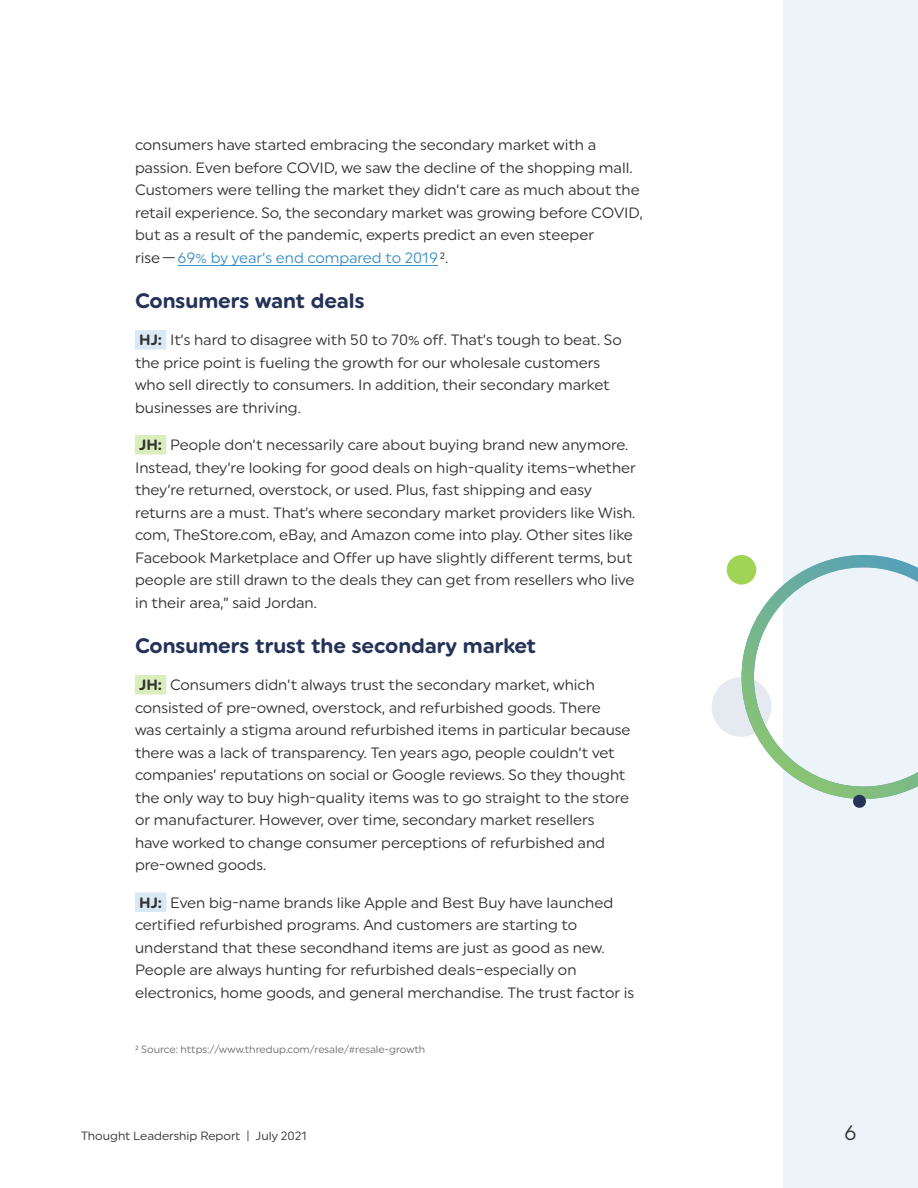
<style>
.page{position:relative;width:918px;height:1188px;background:#fff}
.page>*{position:absolute;margin:0;border:0;box-sizing:border-box;transform-origin:0 0}
.t1{font:700 21px "Uniform Rounded";color:#263359}
.t2{font:21px "Uniform Rounded";color:#333}
.t3{font:15px/22.5px "Uniform Rounded";color:#333}
.t4{font:12px "Uniform Rounded";color:#333}
.t5{font:10.5px "Uniform Rounded";color:#707070}
.s1{color:#3d8fc7}
.s2{font-weight:700}
</style>
<div class="page">
<div style="left:783px;top:0;width:135px;height:1188px;background:#ecf4f9"></div>
<hr style="left:177px;top:265px;width:261px;height:1px;background:#3d8fc7">
<div style="left:135px;top:330px;width:31px;height:20px;background:#d8e9f4"></div>
<div style="left:135px;top:435px;width:31px;height:19px;background:#daeebb"></div>
<div style="left:135px;top:675px;width:31px;height:19px;background:#daeebb"></div>
<div style="left:135px;top:892px;width:31px;height:20px;background:#d8e9f4"></div>
<svg style="left:711px;top:682px;width:15px;height:50px"></svg>
<svg style="left:726px;top:555px;width:192px;height:244px"></svg>
<svg style="left:852px;top:794px;width:15px;height:14px"></svg>
<svg style="left:726px;top:555px;width:32px;height:31px"></svg>
<p class="t3" style="left:135px;top:133px;width:509px">consumers have started embracing the secondary market with a passion. Even before COVID, we saw the decline of the shopping mall.<br>Customers were telling the market they didn’t care as much about the retail experience. So, the secondary market was growing before COVID, but as a result of the pandemic, experts predict an even steeper rise—<span class="s1">69% by year’s end compared to 2019</span>².</p>
<h1 class="t1" style="left:135px;top:288px;width:231px">Consumers want deals</h1>
<p class="t3" style="left:135px;top:328px;width:488px"><span class="s2">HJ:</span> It’s hard to disagree with 50 to 70% off. That’s tough to beat. So the price point is fueling the growth for our wholesale customers who sell directly to consumers. In addition, their secondary market businesses are thriving.</p>
<p class="t3" style="left:135px;top:433px;width:503px"><span class="s2">JH:</span> People don’t necessarily care about buying brand new anymore.<br>Instead, they’re looking for good deals on high-quality items–whether they’re returned, overstock, or used. Plus, fast shipping and easy returns are a must. That’s where secondary market providers like Wish. com, TheStore.com, eBay, and Amazon come into play. Other sites like Facebook Marketplace and Offer up have slightly different terms, but people are still drawn to the deals they can get from resellers who live in their area,” said Jordan.</p>
<h1 class="t1" style="left:135px;top:633px;width:403px">Consumers trust the secondary market</h1>
<p class="t3" style="left:135px;top:673px;width:497px"><span class="s2">JH:</span> Consumers didn’t always trust the secondary market, which consisted of pre-owned, overstock, and refurbished goods. There was certainly a stigma around refurbished items in particular because there was a lack of transparency. Ten years ago, people couldn’t vet companies’ reputations on social or Google reviews. So they thought the only way to buy high-quality items was to go straight to the store or manufacturer. However, over time, secondary market resellers have worked to change consumer perceptions of refurbished and pre-owned goods.</p>
<p class="t3" style="left:135px;top:891px;width:501px"><span class="s2">HJ:</span> Even big-name brands like Apple and Best Buy have launched certified refurbished programs. And customers are starting to understand that these secondhand items are just as good as new.<br>People are always hunting for refurbished deals–especially on electronics, home goods, and general merchandise. The trust factor is</p>
<p class="t5" style="left:135px;top:1043px;width:292px">² Source: https://www.thredup.com/resale/#resale-growth</p>
<p class="t4" style="left:81px;top:1129px;width:227px">Thought Leadership Report | July 2021</p>
<h1 class="t2" style="left:844px;top:1120px;width:14px">6</h1>
</div>
